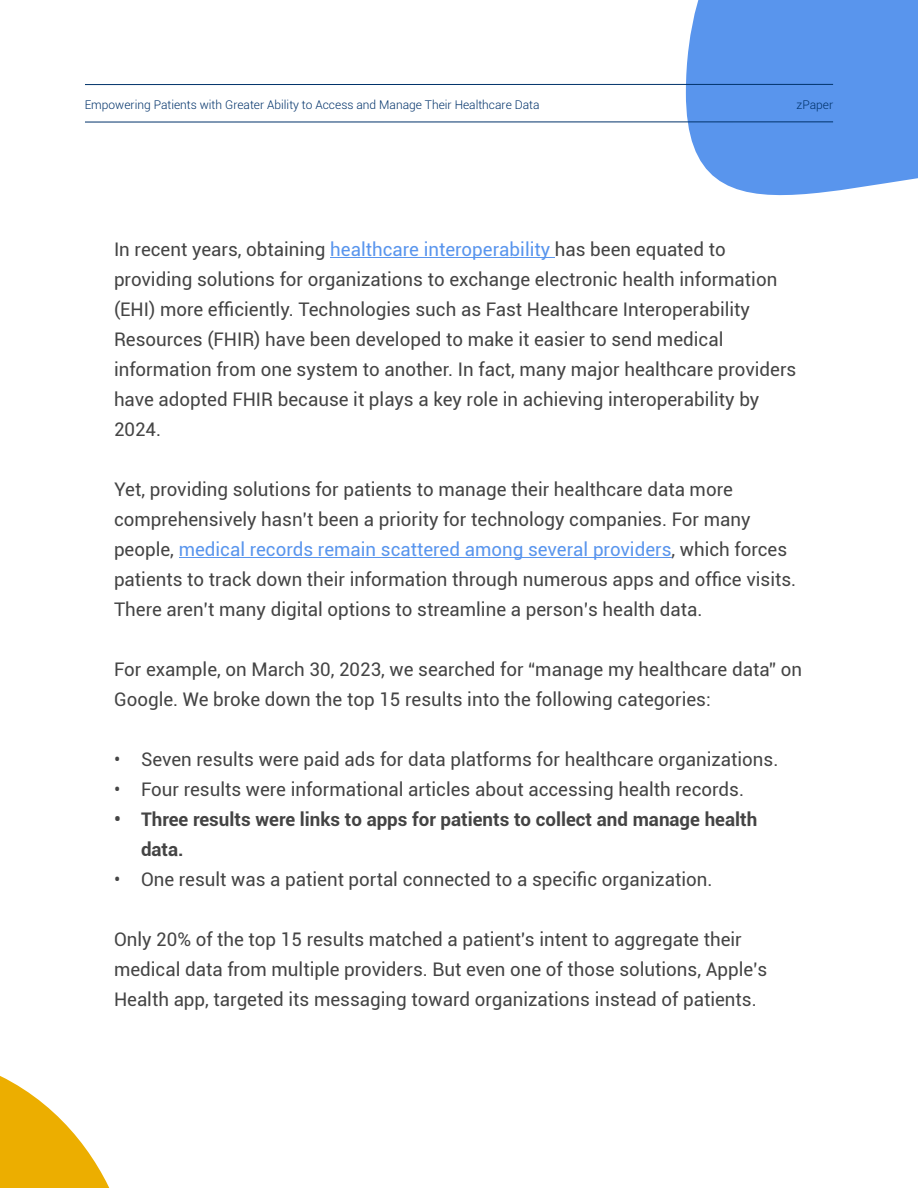
<style>
.page{position:relative;width:918px;height:1188px;background:#fff}
.page>*{position:absolute;margin:0;border:0;box-sizing:border-box;transform-origin:0 0}
.t1{font:18.75px/30px "Roboto";color:#444}
.t2{font:700 18.75px/30px "Roboto";color:#444}
.t3{font:300 12px "Roboto";color:#00326a}
.s1{color:#5995ed}
</style>
<div class="page">
<svg style="left:686px;top:0;width:232px;height:196px;background:#639bed"></svg>
<svg style="left:0;top:1076px;width:110px;height:112px"></svg>
<hr style="left:85px;top:84px;width:748px;height:1px;background:#00326a">
<hr style="left:85px;top:122px;width:748px;height:1px;background:#00326a">
<hr style="left:330px;top:257px;width:225px;height:1px;background:#5995ed">
<hr style="left:179px;top:557px;width:493px;height:1px;background:#5995ed">
<p class="t3" style="left:85px;top:100px;width:456px">Empowering Patients with Greater Ability to Access and Manage Their Healthcare Data</p>
<p class="t3" style="left:797px;top:100px;width:38px">zPaper</p>
<p class="t1" style="left:114px;top:236px;width:684px">In recent years, obtaining <span class="s1">healthcare interoperability</span> has been equated to providing solutions for organizations to exchange electronic health information (EHI) more efficiently. Technologies such as Fast Healthcare Interoperability Resources (FHIR) have been developed to make it easier to send medical information from one system to another. In fact, many major healthcare providers have adopted FHIR because it plays a key role in achieving interoperability by 2024.</p>
<p class="t1" style="left:114px;top:476px;width:684px">Yet, providing solutions for patients to manage their healthcare data more comprehensively hasn’t been a priority for technology companies. For many people, <span class="s1">medical records remain scattered among several providers</span>, which forces patients to track down their information through numerous apps and office visits.<br>There aren’t many digital options to streamline a person’s health data.</p>
<p class="t1" style="left:114px;top:656px;width:690px">For example, on March 30, 2023, we searched for “manage my healthcare data” on<br>Google. We broke down the top 15 results into the following categories:</p>
<p class="t1" style="left:114px;top:746px;width:666px">• Seven results were paid ads for data platforms for healthcare organizations.</p>
<p class="t1" style="left:114px;top:776px;width:632px">• Four results were informational articles about accessing health records.</p>
<p class="t2" style="left:141px;top:806px;width:618px;text-indent:-27px">• Three results were links to apps for patients to collect and manage health data.</p>
<p class="t1" style="left:114px;top:866px;width:600px">• One result was a patient portal connected to a specific organization.</p>
<p class="t1" style="left:114px;top:926px;width:655px">Only 20% of the top 15 results matched a patient's intent to aggregate their medical data from multiple providers. But even one of those solutions, Apple’s<br>Health app, targeted its messaging toward organizations instead of patients.</p>
</div>
